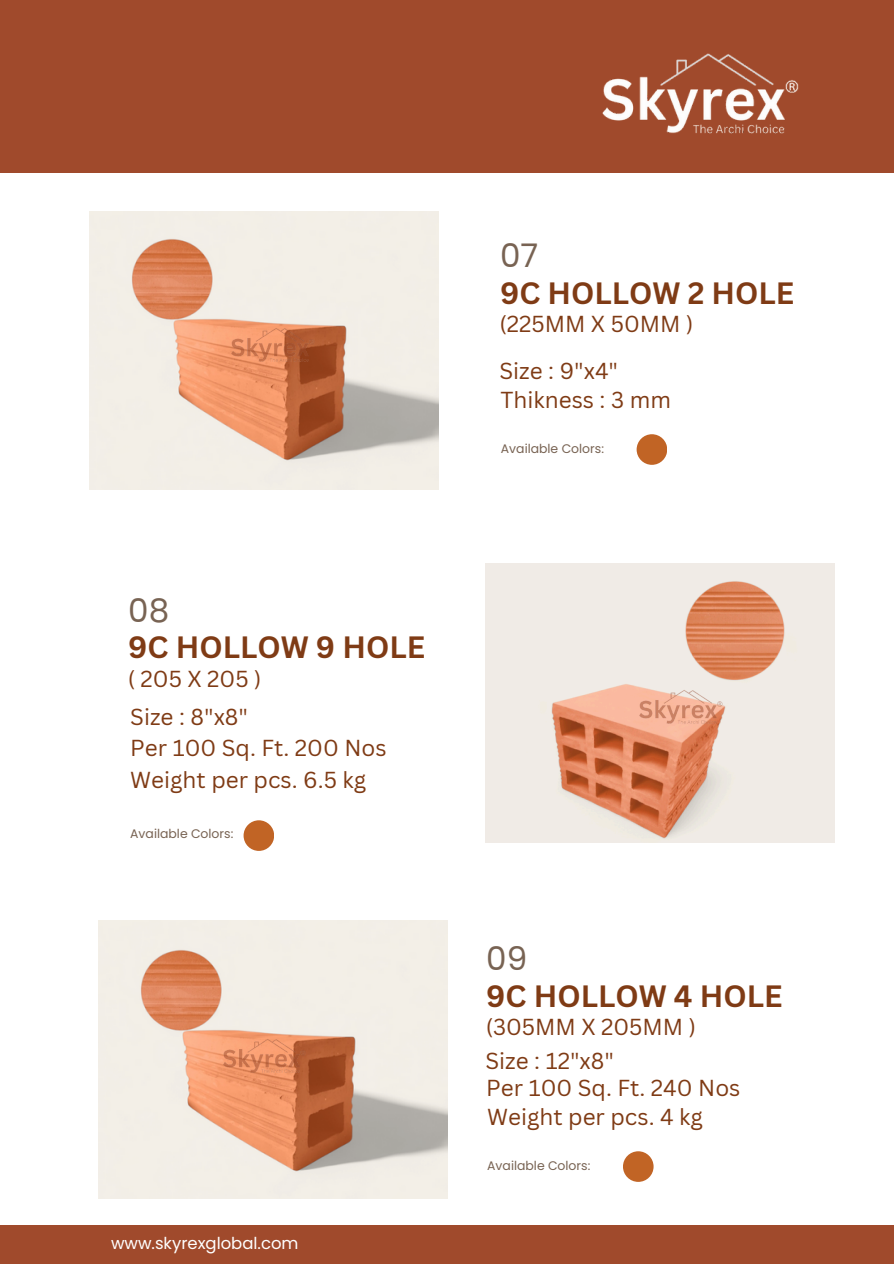
<style>
.page{position:relative;width:894px;height:1264px;background:#fff}
.page>*{position:absolute;margin:0;border:0;box-sizing:border-box;transform-origin:0 0}
.t1{font:32.55px "Poppins";color:#786353}
.t2{font:700 30px "Canva Sans";color:#7f3b15}
.t3{font:22.5px "Canva Sans";color:#7f3b15}
.t4{font:16.5px "Poppins";color:#fff}
.t5{font:12.45px "Poppins";color:#786353}
</style>
<div class="page">
<div style="left:0;top:0;width:893px;height:172px;background:#a04a2c"></div>
<div style="left:0;top:1225px;width:893px;height:38px;background:#a04a2c"></div>
<img style="left:89px;top:212px;width:349px;height:278px">
<img style="left:485px;top:564px;width:349px;height:278px">
<img style="left:98px;top:920px;width:349px;height:278px">
<img style="left:602px;top:53px;width:197px;height:81px">
<img style="left:221px;top:323px;width:103px;height:40px">
<img style="left:212px;top:1033px;width:104px;height:41px">
<div style="left:243px;top:820px;width:31px;height:30px;background:#c16425;border-radius:50%"></div>
<div style="left:622px;top:1151px;width:31px;height:30px;background:#c16425;border-radius:50%"></div>
<img style="left:628px;top:685px;width:104px;height:40px">
<div style="left:636px;top:434px;width:31px;height:31px;background:#c16425;border-radius:50%"></div>
<p class="t1" style="left:128px;top:587px;width:42px">08</p>
<h1 class="t2" style="left:128px;top:626px;width:298px">9C HOLLOW 9 HOLE</h1>
<h2 class="t3" style="left:128px;top:662px;width:135px">( 205 X 205 )</h2>
<h3 class="t3" style="left:130px;top:700px;width:119px">Size : 8"x8"</h3>
<p class="t3" style="left:130px;top:732px;width:258px">Per 100 Sq. Ft. 200 Nos</p>
<p class="t3" style="left:130px;top:763px;width:237px">Weight per pcs. 6.5 kg</p>
<p class="t5" style="left:130px;top:825px;width:105px">Available Colors:</p>
<p class="t4" style="left:111px;top:1231px;width:189px">www.skyrexglobal.com</p>
<h3 class="t1" style="left:500px;top:233px;width:40px">07</h3>
<h3 class="t2" style="left:500px;top:272px;width:296px">9C HOLLOW 2 HOLE</h3>
<p class="t3" style="left:499px;top:308px;width:195px">(225MM X 50MM )</p>
<p class="t3" style="left:499px;top:355px;width:120px">Size : 9"x4"</p>
<p class="t3" style="left:500px;top:384px;width:172px">Thikness : 3 mm</p>
<h3 class="t5" style="left:501px;top:439px;width:105px">Available Colors:</h3>
<p class="t1" style="left:486px;top:936px;width:42px">09</p>
<p class="t2" style="left:486px;top:975px;width:297px">9C HOLLOW 4 HOLE</p>
<h1 class="t3" style="left:485px;top:1011px;width:212px">(305MM X 205MM )</h1>
<h2 class="t3" style="left:485px;top:1045px;width:130px">Size : 12"x8"</h2>
<p class="t3" style="left:486px;top:1072px;width:256px">Per 100 Sq. Ft. 240 Nos</p>
<h1 class="t3" style="left:487px;top:1101px;width:217px">Weight per pcs. 4 kg</h1>
<h3 class="t5" style="left:487px;top:1156px;width:105px">Available Colors:</h3>
</div>
